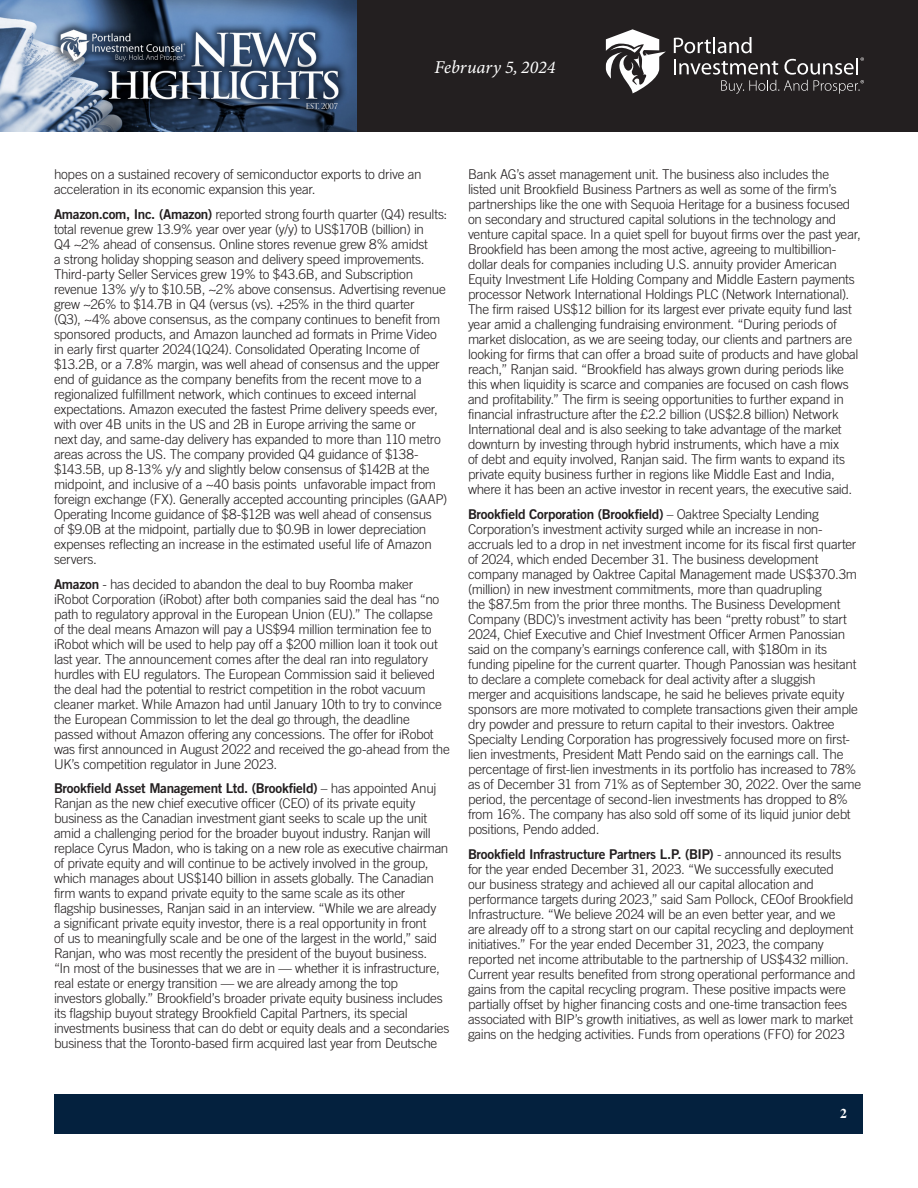
<style>
.page{position:relative;width:918px;height:1188px;background:#fff}
.page>*{position:absolute;margin:0;border:0;box-sizing:border-box;transform-origin:0 0}
.t1{font:italic 18px "Minion Variable Concept";color:#fff}
.Article_-_Body{font:300 13.5px/15px "Trade Gothic";letter-spacing:-.02em;color:#231f20}
.t2{font:700 13.5px "Times";color:#fff}
.s1{font-family:"Trade Gothic Bold Two";font-weight:400}
</style>
<div class="page">
<div style="left:356px;top:0;width:562px;height:132px;background:#231f20"></div>
<img style="left:0;top:0;width:356px;height:132px">
<svg style="left:674px;top:37px;width:190px;height:57px"></svg>
<svg style="left:606px;top:29px;width:60px;height:64px"></svg>
<div style="left:55px;top:1094px;width:808px;height:39px;background:#04213e"></div>
<h1 class="t1" style="left:434px;top:55px;width:123px">February 5, 2024</h1>
<p class="Article_-_Body" style="left:54px;top:167px;width:369px">hopes on a sustained recovery of semiconductor exports to drive an acceleration in its economic expansion this year.</p>
<p class="Article_-_Body" style="left:54px;top:206px;width:395px"><span class="s1">Amazon.com, Inc. (Amazon)</span> reported strong fourth quarter (Q4) results: total revenue grew 13.9% year over year (y/y) to US$170B (billion) in<br>Q4 ~2% ahead of consensus. Online stores revenue grew 8% amidst<br>a strong holiday shopping season and delivery speed improvements.<br>Third-party Seller Services grew 19% to $43.6B, and Subscription revenue 13% y/y to $10.5B, ~2% above consensus. Advertising revenue grew ~26% to $14.7B in Q4 (versus (vs). +25% in the third quarter<br>(Q3), ~4% above consensus, as the company continues to benefit from sponsored products, and Amazon launched ad formats in Prime Video in early first quarter 2024(1Q24). Consolidated Operating Income of $13.2B, or a 7.8% margin, was well ahead of consensus and the upper end of guidance as the company benefits from the recent move to a regionalized fulfillment network, which continues to exceed internal expectations. Amazon executed the fastest Prime delivery speeds ever, with over 4B units in the US and 2B in Europe arriving the same or<br>next day, and same-day delivery has expanded to more than 110 metro areas across the US. The company provided Q4 guidance of $138- $143.5B, up 8-13% y/y and slightly below consensus of $142B at the midpoint, and inclusive of a ~40 basis points unfavorable impact from foreign exchange (FX). Generally accepted accounting principles (GAAP)<br>Operating Income guidance of $8-$12B was well ahead of consensus<br>of $9.0B at the midpoint, partially due to $0.9B in lower depreciation expenses reflecting an increase in the estimated useful life of Amazon servers.</p>
<p class="Article_-_Body" style="left:54px;top:576px;width:397px"><span class="s1">Amazon</span> - has decided to abandon the deal to buy Roomba maker iRobot Corporation (iRobot) after both companies said the deal has “no path to regulatory approval in the European Union (EU).” The collapse<br>of the deal means Amazon will pay a US$94 million termination fee to iRobot which will be used to help pay off a $200 million loan it took out last year. The announcement comes after the deal ran into regulatory hurdles with EU regulators. The European Commission said it believed the deal had the potential to restrict competition in the robot vacuum cleaner market. While Amazon had until January 10th to try to convince the European Commission to let the deal go through, the deadline passed without Amazon offering any concessions. The offer for iRobot was first announced in August 2022 and received the go-ahead from the UK’s competition regulator in June 2023.</p>
<p class="Article_-_Body" style="left:54px;top:781px;width:397px"><span class="s1">Brookfield Asset Management Ltd. (Brookfield)</span> – has appointed Anuj Ranjan as the new chief executive officer (CEO) of its private equity business as the Canadian investment giant seeks to scale up the unit amid a challenging period for the broader buyout industry. Ranjan will replace Cyrus Madon, who is taking on a new role as executive chairman of private equity and will continue to be actively involved in the group, which manages about US$140 billion in assets globally. The Canadian firm wants to expand private equity to the same scale as its other flagship businesses, Ranjan said in an interview. “While we are already<br>a significant private equity investor, there is a real opportunity in front<br>of us to meaningfully scale and be one of the largest in the world,” said Ranjan, who was most recently the president of the buyout business.<br>“In most of the businesses that we are in — whether it is infrastructure, real estate or energy transition — we are already among the top investors globally.” Brookfield’s broader private equity business includes its flagship buyout strategy Brookfield Capital Partners, its special investments business that can do debt or equity deals and a secondaries business that the Toronto-based firm acquired last year from Deutsche</p>
<p class="Article_-_Body" style="left:468px;top:167px;width:394px">Bank AG’s asset management unit. The business also includes the listed unit Brookfield Business Partners as well as some of the firm’s partnerships like the one with Sequoia Heritage for a business focused on secondary and structured capital solutions in the technology and venture capital space. In a quiet spell for buyout firms over the past year, Brookfield has been among the most active, agreeing to multibillion&shy;dollar deals for companies including U.S. annuity provider American Equity Investment Life Holding Company and Middle Eastern payments processor Network International Holdings PLC (Network International).<br>The firm raised US$12 billion for its largest ever private equity fund last year amid a challenging fundraising environment. “During periods of market dislocation, as we are seeing today, our clients and partners are looking for firms that can offer a broad suite of products and have global reach,” Ranjan said. “Brookfield has always grown during periods like this when liquidity is scarce and companies are focused on cash flows and profitability.” The firm is seeing opportunities to further expand in financial infrastructure after the £2.2 billion (US$2.8 billion) Network International deal and is also seeking to take advantage of the market downturn by investing through hybrid instruments, which have a mix<br>of debt and equity involved, Ranjan said. The firm wants to expand its private equity business further in regions like Middle East and India, where it has been an active investor in recent years, the executive said.</p>
<p class="Article_-_Body" style="left:468px;top:506px;width:395px"><span class="s1">Brookfield Corporation (Brookfield)</span> – Oaktree Specialty Lending Corporation’s investment activity surged while an increase in non&shy;accruals led to a drop in net investment income for its fiscal first quarter of 2024, which ended December 31. The business development company managed by Oaktree Capital Management made US$370.3m (million) in new investment commitments, more than quadrupling<br>the $87.5m from the prior three months. The Business Development Company (BDC)’s investment activity has been “pretty robust” to start 2024, Chief Executive and Chief Investment Officer Armen Panossian said on the company’s earnings conference call, with $180m in its funding pipeline for the current quarter. Though Panossian was hesitant to declare a complete comeback for deal activity after a sluggish<br>merger and acquisitions landscape, he said he believes private equity sponsors are more motivated to complete transactions given their ample dry powder and pressure to return capital to their investors. Oaktree Specialty Lending Corporation has progressively focused more on first&shy;lien investments, President Matt Pendo said on the earnings call. The percentage of first-lien investments in its portfolio has increased to 78% as of December 31 from 71% as of September 30, 2022. Over the same period, the percentage of second-lien investments has dropped to 8% from 16%. The company has also sold off some of its liquid junior debt positions, Pendo added.</p>
<p class="Article_-_Body" style="left:468px;top:846px;width:389px"><span class="s1">Brookfield Infrastructure Partners L.P. (BIP)</span> - announced its results for the year ended December 31, 2023. “We successfully executed<br>our business strategy and achieved all our capital allocation and performance targets during 2023,” said Sam Pollock, CEOof Brookfield Infrastructure. “We believe 2024 will be an even better year, and we are already off to a strong start on our capital recycling and deployment initiatives.” For the year ended December 31, 2023, the company reported net income attributable to the partnership of US$432 million.<br>Current year results benefited from strong operational performance and gains from the capital recycling program. These positive impacts were partially offset by higher financing costs and one-time transaction fees associated with BIP’s growth initiatives, as well as lower mark to market gains on the hedging activities. Funds from operations (FFO) for 2023</p>
<p class="t2" style="left:840px;top:1100px;width:8px">2</p>
</div>
